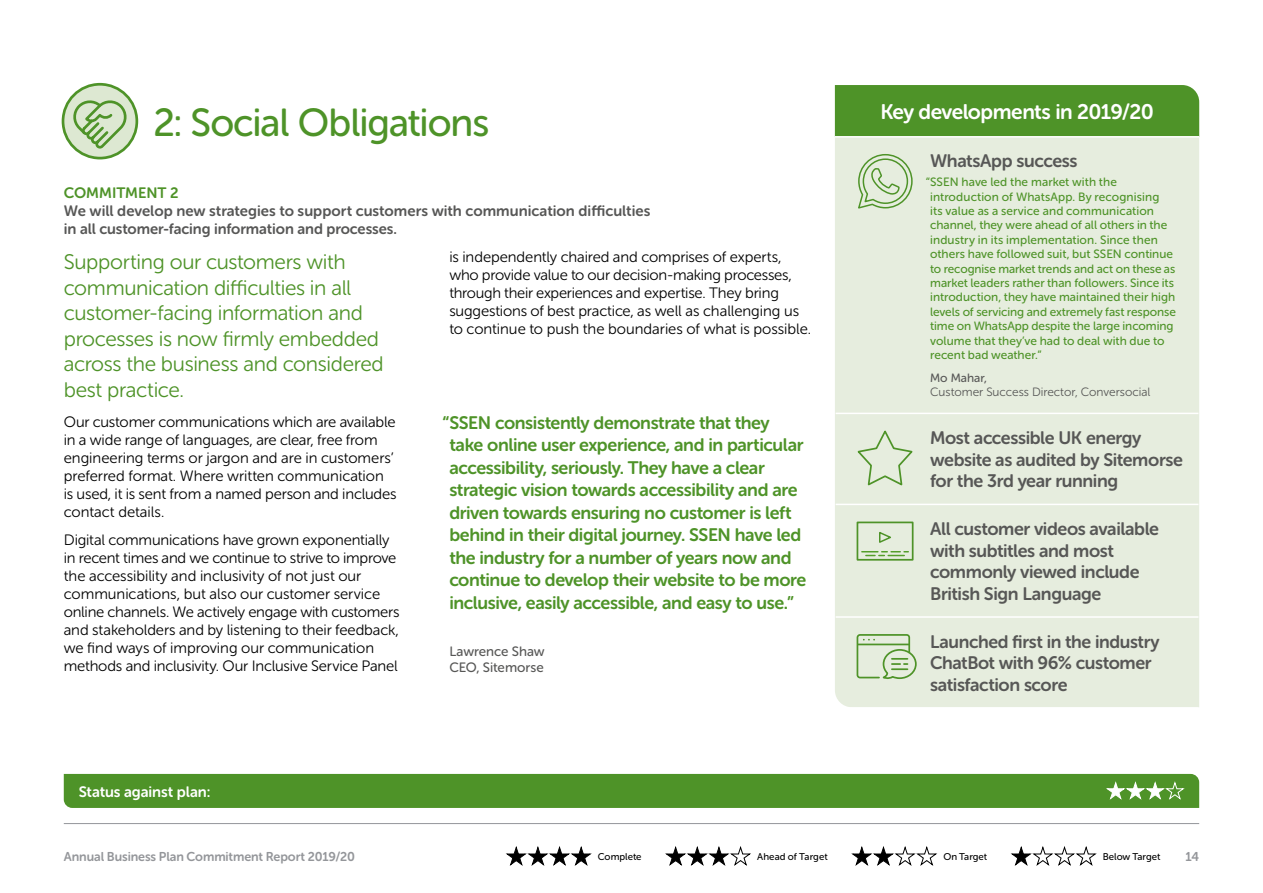
<style>
.page{position:relative;width:1263px;height:893px;background:#fff}
.page>*{position:absolute;margin:0;border:0;box-sizing:border-box;transform-origin:0 0}
.t1{font:39px "Museo Sans Rounded 500";letter-spacing:-.025em;color:#4e9328}
.t2{font:21px/25.5px "Museo Sans Rounded 300";letter-spacing:-.015em;color:#4e9328}
.t3{font:21px "Museo Sans Rounded 700";letter-spacing:-.03em;color:#fff}
.t4{font:18px/22.5px "Museo Sans Rounded 700";letter-spacing:-.02em;color:#4e9328}
.t5{font:18px/21.6px "Museo Sans Rounded 700";letter-spacing:-.02em;color:#575756}
.t6{font:15px/18px "Museo Sans Rounded 300";letter-spacing:-.01em;color:#000}
.t7{font:15px/18px "Museo Sans Rounded 700";color:#575756}
.t8{font:15px "Museo Sans Rounded 700";letter-spacing:-.005em;color:#fff}
.t9{font:15px "Museo Sans Rounded 700";color:#4e9328}
.t10{font:13.5px/16.5px "Museo Sans Rounded 500";color:#575756}
.t11{font:12.75px "Museo Sans Rounded 700";letter-spacing:-.005em;color:#94969a}
.t12{font:12px/14.4px "Museo Sans Rounded 500";color:#4e9328}
.t13{font:12px "Museo Sans Rounded 300";color:#575756}
.t14{font:12px "Museo Sans Rounded 500";color:#575756}
.t15{font:9.75px "Museo Sans Rounded 500";letter-spacing:.005em;color:#000}
</style>
<div class="page">
<div style="left:64px;top:774px;width:1135px;height:34px;background:#4e9328"></div>
<div style="left:835px;top:138px;width:364px;height:569px;background:#e6edde"></div>
<hr style="left:836px;top:413px;width:362px;height:1px;background:#fff">
<hr style="left:836px;top:504px;width:362px;height:1px;background:#fff">
<hr style="left:836px;top:616px;width:362px;height:2px;background:#fff">
<div style="left:835px;top:85px;width:364px;height:51px;background:#4e9328"></div>
<svg style="left:857px;top:153px;width:56px;height:57px"></svg>
<svg style="left:63px;top:84px;width:74px;height:74px"></svg>
<div style="left:62px;top:83px;width:76px;height:76px;border:3px solid #4e9328;border-radius:50%"></div>
<svg style="left:69px;top:96px;width:61px;height:55px"></svg>
<svg style="left:855px;top:429px;width:60px;height:59px"></svg>
<div style="left:856px;top:522px;width:57px;height:39px;border:2px solid #4e9328"></div>
<svg style="left:862px;top:551px;width:46px;height:5px"></svg>
<svg style="left:878px;top:530px;width:14px;height:14px"></svg>
<svg style="left:856px;top:633px;width:61px;height:47px"></svg>
<svg style="left:506px;top:846px;width:86px;height:20px"></svg>
<svg style="left:851px;top:846px;width:87px;height:20px"></svg>
<svg style="left:665px;top:846px;width:86px;height:20px"></svg>
<svg style="left:1010px;top:846px;width:87px;height:20px"></svg>
<hr style="left:64px;top:823px;width:1135px;height:1px;background:#94969a">
<h1 class="t1" style="left:153px;top:101px;width:337px">2: Social Obligations</h1>
<p class="t9" style="left:64px;top:185px;width:116px">COMMITMENT 2</p>
<p class="t7" style="left:64px;top:202px;width:588px">We will develop new strategies to support customers with communication difficulties in all customer-facing information and processes.</p>
<h2 class="t2" style="left:64px;top:249px;width:321px">Supporting our customers with communication difficulties in all customer-facing information and processes is now firmly embedded across the business and considered best practice.</h2>
<p class="t6" style="left:64px;top:413px;width:334px">Our customer communications which are available in a wide range of languages, are clear, free from engineering terms or jargon and are in customers’ preferred format. Where written communication is used, it is sent from a named person and includes contact details.</p>
<p class="t6" style="left:64px;top:531px;width:337px">Digital communications have grown exponentially in recent times and we continue to strive to improve the accessibility and inclusivity of not just our communications, but also our customer service online channels. We actively engage with customers and stakeholders and by listening to their feedback, we find ways of improving our communication methods and inclusivity. Our Inclusive Service Panel</p>
<p class="t6" style="left:449px;top:248px;width:363px">is independently chaired and comprises of experts, who provide value to our decision-making processes, through their experiences and expertise. They bring suggestions of best practice, as well as challenging us to continue to push the boundaries of what is possible.</p>
<p class="t4" style="left:449px;top:411px;width:358px;text-indent:-7px">“SSEN consistently demonstrate that they take online user experience, and in particular accessibility, seriously. They have a clear strategic vision towards accessibility and are driven towards ensuring no customer is left behind in their digital journey. SSEN have led the industry for a number of years now and continue to develop their website to be more inclusive, easily accessible, and easy to use.”</p>
<p class="t10" style="left:449px;top:643px;width:97px">Lawrence Shaw<br>CEO, Sitemorse</p>
<p class="t8" style="left:79px;top:783px;width:133px">Status against plan:</p>
<h2 class="t3" style="left:880px;top:100px;width:275px">Key developments in 2019/20</h2>
<p class="t5" style="left:930px;top:150px;width:149px">WhatsApp success</p>
<p class="t12" style="left:930px;top:175px;width:247px;text-indent:-4px">“SSEN have led the market with the introduction of WhatsApp. By recognising<br>its value as a service and communication channel, they were ahead of all others in the industry in its implementation. Since then others have followed suit, but SSEN continue to recognise market trends and act on these as market leaders rather than followers. Since its introduction, they have maintained their high levels of servicing and extremely fast response time on WhatsApp despite the large incoming volume that they’ve had to deal with due to recent bad weather.”</p>
<p class="t14" style="left:930px;top:371px;width:58px">Mo Mahar,</p>
<p class="t13" style="left:930px;top:386px;width:222px">Customer Success Director, Conversocial</p>
<p class="t5" style="left:930px;top:427px;width:254px">Most accessible UK energy website as audited by Sitemorse for the 3rd year running</p>
<p class="t5" style="left:930px;top:518px;width:230px">All customer videos available with subtitles and most commonly viewed include<br>British Sign Language</p>
<p class="t5" style="left:930px;top:631px;width:231px">Launched first in the industry<br>ChatBot with 96% customer satisfaction score</p>
<p class="t11" style="left:64px;top:849px;width:293px">Annual Business Plan Commitment Report 2019/20</p>
<p class="t15" style="left:598px;top:851px;width:45px">Complete</p>
<p class="t15" style="left:757px;top:851px;width:72px">Ahead of Target</p>
<p class="t15" style="left:943px;top:851px;width:45px">On Target</p>
<p class="t15" style="left:1103px;top:851px;width:59px">Below Target</p>
<p class="t11" style="left:1185px;top:849px;width:15px">14</p>
</div>
